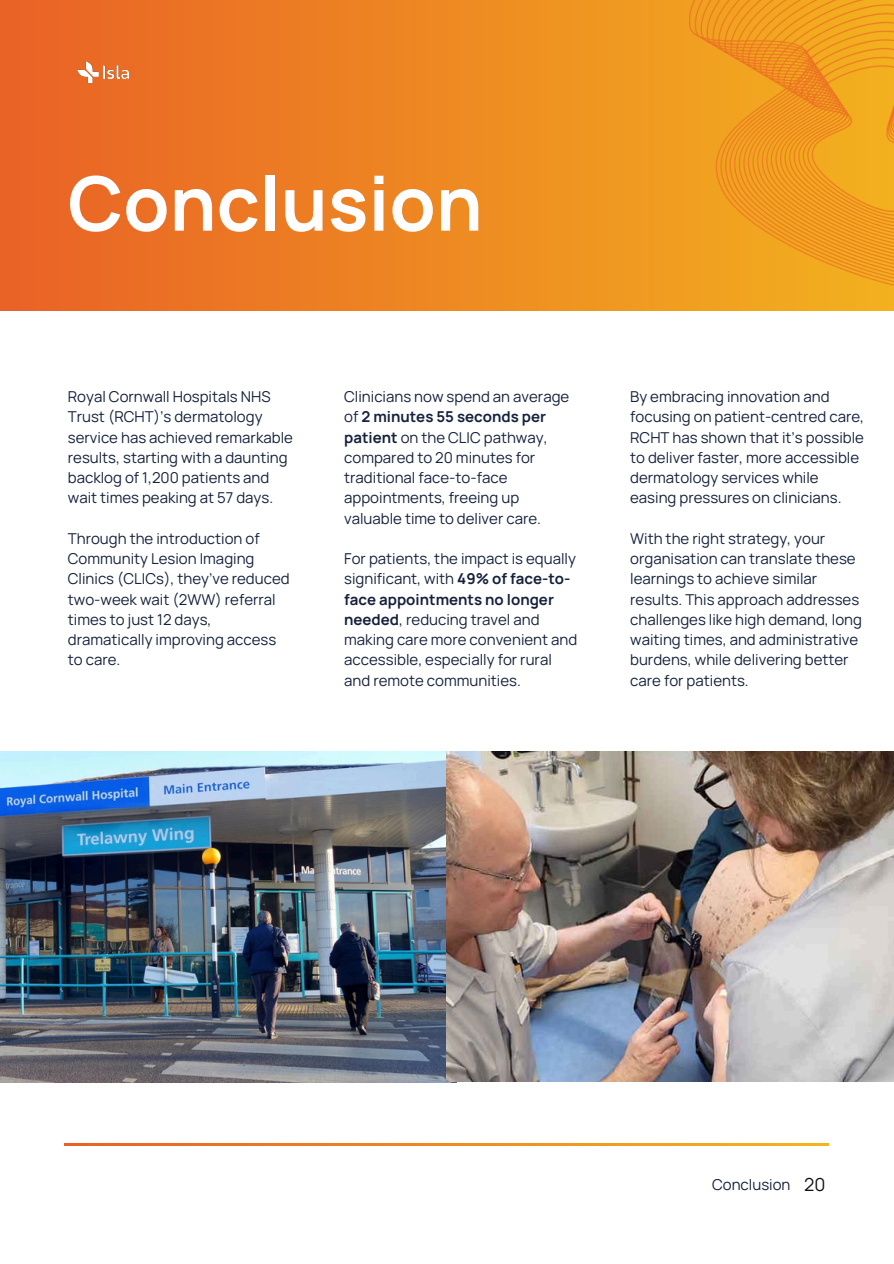
<style>
.page{position:relative;width:894px;height:1264px;background:#fff}
.page>*{position:absolute;margin:0;border:0;box-sizing:border-box;transform-origin:0 0}
.t1{font:700 75px "Manrope";color:#fdfdfd}
.t2{font:18px "Manrope";color:#0b1215}
.t3{font:15px/20.2px "Manrope";color:#15223c}
.s1{font-weight:700}
</style>
<div class="page">
<div style="left:0;top:0;width:893px;height:311px;background:linear-gradient(to right,#e96226,#f2b11e)"></div>
<img style="left:689px;top:0;width:204px;height:294px">
<svg style="left:65px;top:1143px;width:763px;height:2px"></svg>
<img style="left:0;top:751px;width:456px;height:331px">
<img style="left:446px;top:751px;width:447px;height:330px">
<img style="left:77px;top:61px;width:51px;height:21px">
<p class="t1" style="left:68px;top:151px;width:416px">Conclusion</p>
<p class="t3" style="left:68px;top:386px;width:226px">Royal Cornwall Hospitals NHS<br>Trust (RCHT)’s dermatology service has achieved remarkable results, starting with a daunting backlog of 1,200 patients and wait times peaking at 57 days.</p>
<h1 class="t3" style="left:68px;top:528px;width:223px">Through the introduction of<br>Community Lesion Imaging<br>Clinics (CLICs), they’ve reduced two-week wait (2WW) referral times to just 12 days, dramatically improving access to care.</h1>
<p class="t3" style="left:344px;top:386px;width:226px">Clinicians now spend an average of <span class="s1">2 minutes 55 seconds per patient</span> on the CLIC pathway, compared to 20 minutes for traditional face-to-face appointments, freeing up valuable time to deliver care.</p>
<p class="t3" style="left:344px;top:548px;width:234px">For patients, the impact is equally significant, with <span class="s1">49% of face-to&shy;face appointments no longer needed</span>, reducing travel and making care more convenient and accessible, especially for rural and remote communities.</p>
<p class="t3" style="left:630px;top:386px;width:235px">By embracing innovation and focusing on patient-centred care,<br>RCHT has shown that it’s possible to deliver faster, more accessible dermatology services while easing pressures on clinicians.</p>
<p class="t3" style="left:630px;top:528px;width:233px">With the right strategy, your organisation can translate these learnings to achieve similar results. This approach addresses challenges like high demand, long waiting times, and administrative burdens, while delivering better care for patients.</p>
<p class="t3" style="left:712px;top:1173px;width:80px">Conclusion</p>
<p class="t2" style="left:804px;top:1172px;width:23px">20</p>
</div>
